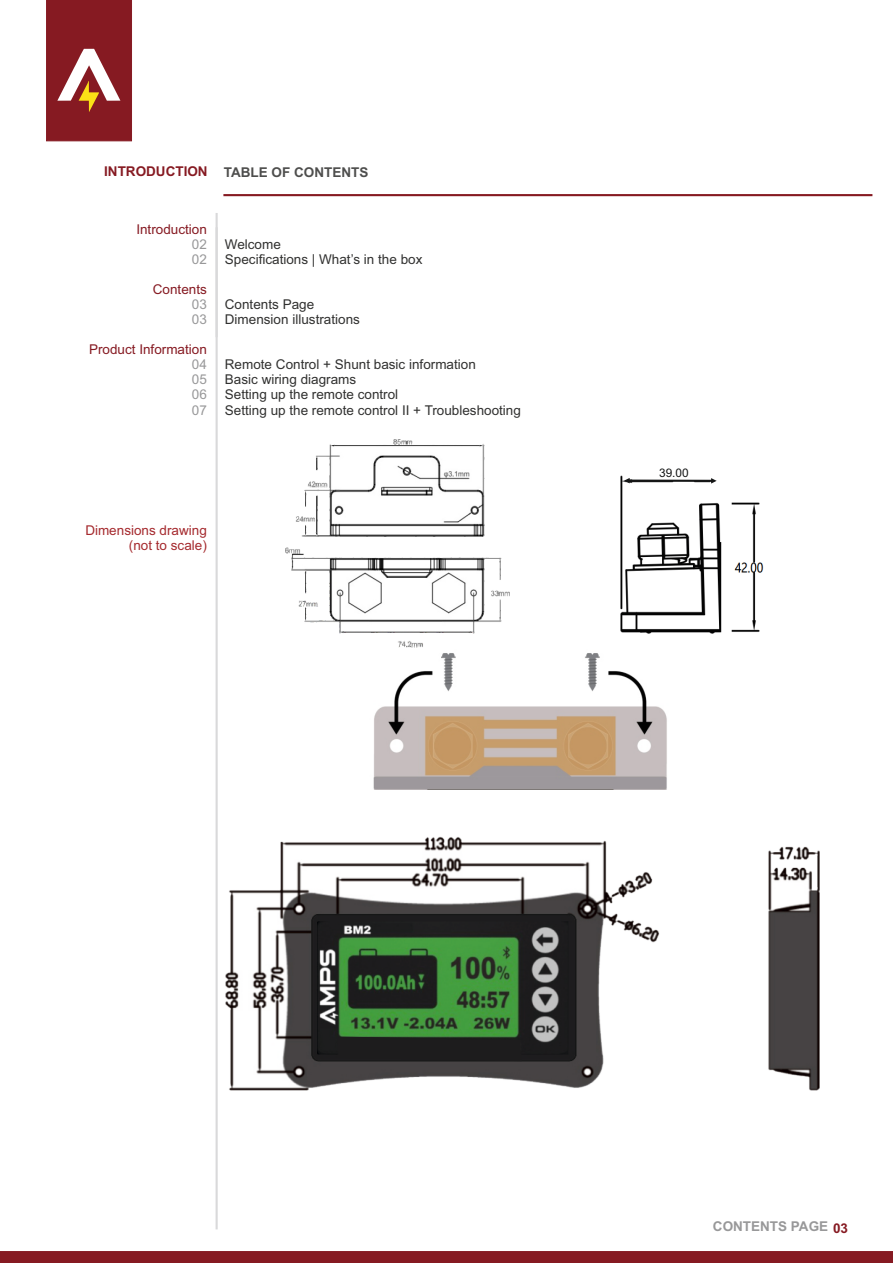
<style>
.page{position:relative;width:893px;height:1263px;background:#fff}
.page>*{position:absolute;margin:0;border:0;box-sizing:border-box;transform-origin:0 0}
.t1{font:13.5px/15.1px "Arial";color:#313130}
.t2{font:13.5px "Arial";color:#861a22}
.t3{font:13.5px/15.1px "Arial";color:#a52a2e;text-align:right}
.t4{font:700 13.5px "Arial";color:#4e4e4d}
.t5{font:13.5px/15.1px "Arial";color:#989899}
.t6{font:700 13.5px "Arial";color:#989899}
.t7{font:11.85px "Arial";color:#151616}
.s1{color:#861a22}
</style>
<div class="page">
<hr style="left:223px;top:194px;width:649px;height:2px;background:#861a22">
<div style="left:0;top:1251px;width:893px;height:12px;background:#861a22"></div>
<hr style="left:216px;top:227px;width:2px;height:1002px;background:#d9d9da">
<hr style="left:216px;top:213px;width:2px;height:124px;background:#d9d9da">
<img style="left:373px;top:647px;width:294px;height:143px">
<img style="left:599px;top:475px;width:165px;height:174px">
<svg style="left:624px;top:478px;width:93px;height:6px"></svg>
<img style="left:286px;top:439px;width:224px;height:208px">
<svg style="left:46px;top:0;width:86px;height:142px;background:#953639"></svg>
<img style="left:225px;top:837px;width:594px;height:253px">
<svg style="left:337px;top:974px;width:185px;height:87px;background:#2f582d"></svg>
<p class="t4" style="left:104px;top:167px;width:266px"><span class="s1">INTRODUCTION</span> TABLE OF CONTENTS</p>
<p class="t2" style="left:136px;top:224px;width:72px">Introduction</p>
<p class="t5" style="left:192px;top:238px;width:17px">02<br>02</p>
<p class="t2" style="left:153px;top:284px;width:56px">Contents</p>
<p class="t5" style="left:192px;top:298px;width:17px">03<br>03</p>
<p class="t2" style="left:89px;top:344px;width:119px">Product Information</p>
<p class="t5" style="left:192px;top:358px;width:17px;text-align:justify">04<br>05<br>06<br>07</p>
<p class="t1" style="left:225px;top:238px;width:199px">Welcome<br>Specifications | What’s in the box</p>
<p class="t1" style="left:225px;top:298px;width:137px">Contents Page<br>Dimension illustrations</p>
<p class="t1" style="left:225px;top:358px;width:298px">Remote Control + Shunt basic information<br>Basic wiring diagrams<br>Setting up the remote control<br>Setting up the remote control II + Troubleshooting</p>
<p class="t3" style="left:85px;top:524px;width:123px">Dimensions drawing (not to scale)</p>
<p class="t7" style="left:659px;top:469px;width:31px">39.00</p>
<p class="t6" style="left:713px;top:1221px;width:137px">CONTENTS PAGE <span class="s1">03</span></p>
</div>
